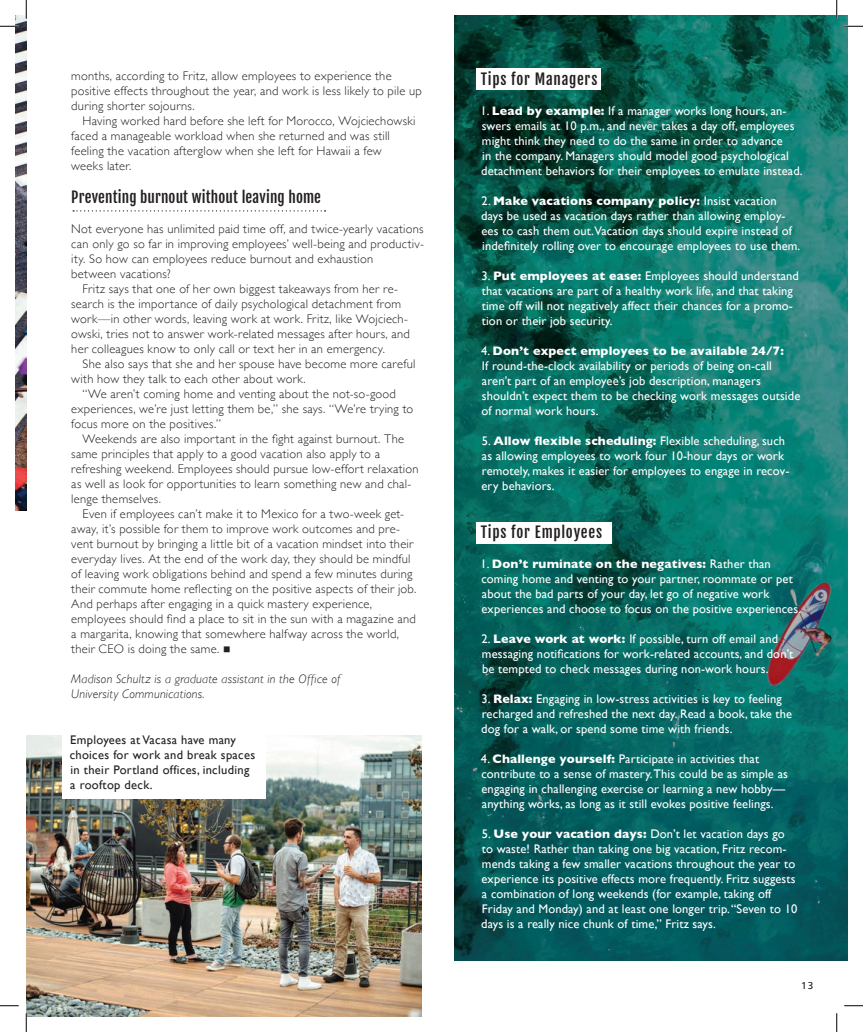
<style>
.page{position:relative;width:863px;height:1032px;background:#fff}
.page>*{position:absolute;margin:0;border:0;box-sizing:border-box;transform-origin:0 0}
.t1{font:15px "Fjalla One";letter-spacing:.02em;color:#231f20}
.t2{font:15px "Fjalla One";letter-spacing:.05em;color:#231f20}
.t3{font:12.5px/15px "Gill Sans";letter-spacing:.01em;color:#fff}
.t4{font:300 12.5px/15px "Gill Sans";letter-spacing:.02em;color:#231f20}
.t5{font:12.5px/15px "Gill Sans";letter-spacing:.025em;color:#231f20}
.t6{font:italic 300 12.5px/15px "Gill Sans";letter-spacing:.015em;color:#231f20}
.t7{font:10px "Frutiger";color:#231f20}
.s1{font-weight:700}
</style>
<div class="page">
<img style="left:454px;top:15px;width:394px;height:945px">
<img style="left:15px;top:15px;width:11px;height:495px">
<img style="left:26px;top:735px;width:395px;height:281px">
<div style="left:62px;top:715px;width:204px;height:83px;background:#fff"></div>
<div style="left:476px;top:68px;width:125px;height:22px;background:#fff"></div>
<div style="left:476px;top:521px;width:135px;height:22px;background:#fff"></div>
<svg style="left:73px;top:210px;width:252px;height:1px"></svg>
<svg style="left:0;top:25px;width:19px;height:2px"></svg>
<svg style="left:844px;top:25px;width:18px;height:2px"></svg>
<svg style="left:0;top:1005px;width:19px;height:1px"></svg>
<svg style="left:844px;top:1005px;width:18px;height:1px"></svg>
<svg style="left:25px;top:0;width:2px;height:19px"></svg>
<svg style="left:25px;top:1012px;width:2px;height:19px"></svg>
<svg style="left:835px;top:0;width:2px;height:19px"></svg>
<svg style="left:836px;top:1013px;width:1px;height:18px"></svg>
<p class="t4" style="left:71px;top:68px;width:352px">months, according to Fritz, allow employees to experience the positive effects throughout the year, and work is less likely to pile up during shorter sojourns.</p>
<p class="t4" style="left:71px;top:113px;width:346px;text-indent:11px">Having worked hard before she left for Morocco, Wojciechowski faced a manageable workload when she returned and was still feeling the vacation afterglow when she left for Hawaii a few weeks later.</p>
<p class="t1" style="left:71px;top:188px;width:251px">Preventing burnout without leaving home</p>
<p class="t4" style="left:71px;top:221px;width:354px">Not everyone has unlimited paid time off, and twice-yearly vacations</p>
<p class="t4" style="left:71px;top:236px;width:354px">can only go so far in improving employees’ well-being and productiv-</p>
<p class="t4" style="left:71px;top:251px;width:303px">ity. So how can employees reduce burnout and exhaustion</p>
<p class="t4" style="left:71px;top:266px;width:101px">between vacations?</p>
<p class="t4" style="left:82px;top:281px;width:317px">Fritz says that one of her own biggest takeaways from her re-</p>
<p class="t4" style="left:71px;top:296px;width:331px">search is the importance of daily psychological detachment from</p>
<p class="t4" style="left:71px;top:311px;width:338px">work—in other words, leaving work at work. Fritz, like Wojciech-</p>
<p class="t4" style="left:71px;top:326px;width:340px">owski, tries not to answer work-related messages after hours, and</p>
<p class="t4" style="left:71px;top:341px;width:315px">her colleagues know to only call or text her in an emergency.</p>
<p class="t4" style="left:82px;top:356px;width:334px">She also says that she and her spouse have become more careful</p>
<p class="t4" style="left:71px;top:371px;width:236px">with how they talk to each other about work.</p>
<p class="t4" style="left:82px;top:386px;width:315px">“We aren’t coming home and venting about the not-so-good</p>
<p class="t4" style="left:71px;top:401px;width:343px">experiences, we’re just letting them be,” she says. “We’re trying to</p>
<p class="t4" style="left:71px;top:416px;width:151px">focus more on the positives.”</p>
<p class="t4" style="left:82px;top:431px;width:323px">Weekends are also important in the fight against burnout. The</p>
<p class="t4" style="left:71px;top:446px;width:310px">same principles that apply to a good vacation also apply to a</p>
<p class="t4" style="left:71px;top:461px;width:349px">refreshing weekend. Employees should pursue low-effort relaxation</p>
<p class="t4" style="left:71px;top:476px;width:341px">as well as look for opportunities to learn something new and chal-</p>
<p class="t4" style="left:71px;top:491px;width:91px">lenge themselves.</p>
<p class="t4" style="left:82px;top:506px;width:323px">Even if employees can’t make it to Mexico for a two-week get-</p>
<p class="t4" style="left:71px;top:521px;width:330px">away, it’s possible for them to improve work outcomes and pre-</p>
<p class="t4" style="left:71px;top:536px;width:343px">vent burnout by bringing a little bit of a vacation mindset into their</p>
<p class="t4" style="left:71px;top:551px;width:341px">everyday lives. At the end of the work day, they should be mindful</p>
<p class="t4" style="left:71px;top:566px;width:343px">of leaving work obligations behind and spend a few minutes during</p>
<p class="t4" style="left:71px;top:581px;width:346px">their commute home reflecting on the positive aspects of their job.</p>
<p class="t4" style="left:71px;top:596px;width:302px">And perhaps after engaging in a quick mastery experience,</p>
<p class="t4" style="left:71px;top:611px;width:346px">employees should find a place to sit in the sun with a magazine and</p>
<p class="t4" style="left:71px;top:626px;width:329px">a margarita, knowing that somewhere halfway across the world,</p>
<p class="t4" style="left:71px;top:641px;width:161px">their CEO is doing the same. ■</p>
<p class="t6" style="left:71px;top:671px;width:270px">Madison Schultz is a graduate assistant in the Office of<br>University Communications.</p>
<p class="t5" style="left:70px;top:731px;width:187px">Employees at Vacasa have many choices for work and break spaces in their Portland offices, including a rooftop deck.</p>
<p class="t2" style="left:481px;top:69px;width:118px">Tips for Managers</p>
<p class="t3" style="left:480px;top:103px;width:324px">1. <span class="s1">Lead by example:</span> If a manager works long hours, an&shy;swers emails at 10 p.m., and never takes a day off, employees might think they need to do the same in order to advance<br>in the company. Managers should model good psychological detachment behaviors for their employees to emulate instead.</p>
<p class="t3" style="left:481px;top:193px;width:320px">2. <span class="s1">Make vacations company policy:</span> Insist vacation days be used as vacation days rather than allowing employ&shy;ees to cash them out.Vacation days should expire instead of indefinitely rolling over to encourage employees to use them.</p>
<p class="t3" style="left:481px;top:268px;width:319px">3. <span class="s1">Put employees at ease:</span> Employees should understand that vacations are part of a healthy work life, and that taking time off will not negatively affect their chances for a promo&shy;tion or their job security.</p>
<p class="t3" style="left:481px;top:343px;width:321px">4. <span class="s1">Don’t expect employees to be available 24/7:<br></span>If round-the-clock availability or periods of being on-call aren’t part of an employee’s job description, managers shouldn’t expect them to be checking work messages outside of normal work hours.</p>
<p class="t3" style="left:481px;top:433px;width:309px">5. <span class="s1">Allow flexible scheduling:</span> Flexible scheduling, such as allowing employees to work four 10-hour days or work remotely, makes it easier for employees to engage in recov&shy;ery behaviors.</p>
<p class="t2" style="left:481px;top:522px;width:123px">Tips for Employees</p>
<p class="t3" style="left:480px;top:556px;width:322px">1. <span class="s1">Don’t ruminate on the negatives:</span> Rather than coming home and venting to your partner, roommate or pet about the bad parts of your day, let go of negative work experiences and choose to focus on the positive experiences.</p>
<p class="t3" style="left:481px;top:631px;width:313px">2. <span class="s1">Leave work at work:</span> If possible, turn off email and messaging notifications for work-related accounts, and don’t be tempted to check messages during non-work hours.</p>
<p class="t3" style="left:481px;top:691px;width:312px">3. <span class="s1">Relax:</span> Engaging in low-stress activities is key to feeling recharged and refreshed the next day. Read a book, take the dog for a walk, or spend some time with friends.</p>
<p class="t3" style="left:481px;top:751px;width:308px">4. <span class="s1">Challenge yourself:</span> Participate in activities that contribute to a sense of mastery. This could be as simple as engaging in challenging exercise or learning a new hobby— anything works, as long as it still evokes positive feelings.</p>
<p class="t3" style="left:481px;top:826px;width:317px">5. <span class="s1">Use your vacation days:</span> Don’t let vacation days go to waste! Rather than taking one big vacation, Fritz recom&shy;mends taking a few smaller vacations throughout the year to experience its positive effects more frequently. Fritz suggests a combination of long weekends (for example, taking off Friday and Monday) and at least one longer trip. “Seven to 10 days is a really nice chunk of time,” Fritz says.</p>
<p class="t7" style="left:801px;top:978px;width:14px">13</p>
</div>
